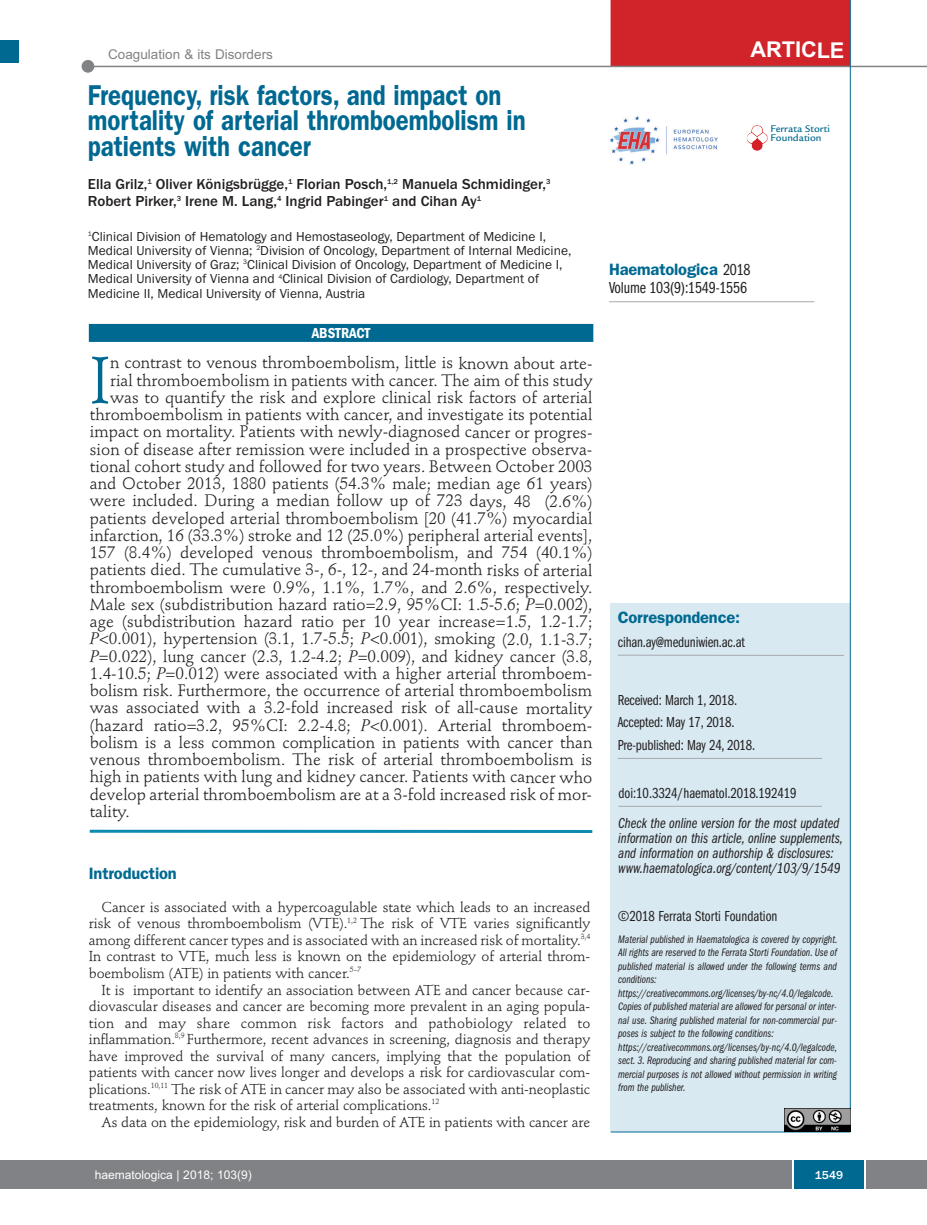
<style>
.page{position:relative;width:927px;height:1225px;background:#fff}
.page>*{position:absolute;margin:0;border:0;box-sizing:border-box;transform-origin:0 0}
.t1{font:64.65px "Stempel Schneidler";color:#006991}
.t2{font:600 28.8px/25.5px "Franklin Gothic";color:#006991;scale:.83 1}
.t3{font:700 21.75px "Arial";letter-spacing:-.01em;color:#fff}
.t4{font:16.5px "Stempel Schneidler";color:#231f20}
.t5{font:600 16.5px "Franklin Gothic";letter-spacing:-.01em;color:#006991}
.t6{font:16.5px "Franklin Gothic Book Cmpr";letter-spacing:-.01em;color:#231f20}
.t7{font:15px/15px "Franklin Gothic Book Cmpr Ital";color:#231f20}
.t8{font:15px/22.5px "Franklin Gothic Book Cmpr";letter-spacing:-.01em;color:#231f20}
.t9{font:500 15px/16.5px "Franklin Gothic";color:#231f20}
.t10{font:600 condensed 15px "Franklin Gothic";letter-spacing:-.005em;color:#fff}
.t11{font:14.25px/16.5px "Stempel Schneidler";letter-spacing:-.005em;color:#231f20;text-align:justify}
.t12{font:13.5px/14.2px "Franklin Gothic";color:#231f20}
.t13{font:13.5px "Arial";color:#808285}
.t14{font:12px "Arial";color:#fff}
.t15{font:500 12px "Franklin Gothic";color:#fff}
.t16{font:11.25px/13.5px "Franklin Gothic Book Cmpr Ital";color:#231f20}
.t17{font:500 10.5px/9px "Legacy Sans";color:#006991}
.s1{font-style:italic}
.s2{font-family:"Franklin Gothic Book Cmpr";font-weight:400;color:#231f20}
</style>
<div class="page">
<div style="left:18px;top:1160px;width:909px;height:28px;background:#808285"></div>
<div style="left:794px;top:1160px;width:70px;height:28px;background:#006991"></div>
<hr style="left:792px;top:1160px;width:2px;height:28px;background:#fff">
<hr style="left:864px;top:1160px;width:2px;height:28px;background:#fff">
<div style="left:611px;top:603px;width:239px;height:529px;background:#d8e9f1"></div>
<hr style="left:618px;top:758px;width:204px;height:1px;background:#a8a9ad">
<hr style="left:618px;top:655px;width:226px;height:1px;background:#a8a9ad">
<hr style="left:611px;top:1131px;width:239px;height:1px;background:#006991">
<img style="left:747px;top:125px;width:20px;height:26px">
<img style="left:609px;top:116px;width:109px;height:49px">
<hr style="left:609px;top:301px;width:205px;height:1px;background:#a8a9ad">
<div style="left:611px;top:0;width:239px;height:67px;background:#d1232a"></div>
<hr style="left:87px;top:66px;width:840px;height:1px;background:#808285">
<div style="left:82px;top:60px;width:12px;height:13px;background:#808285;border-radius:50%"></div>
<hr style="left:618px;top:806px;width:204px;height:1px;background:#a8a9ad">
<hr style="left:850px;top:0;width:1px;height:1131px;background:#006991">
<img style="left:785px;top:1108px;width:65px;height:23px">
<div style="left:0;top:40px;width:19px;height:22px;background:#006991"></div>
<div style="left:0;top:1160px;width:18px;height:28px;background:#808285"></div>
<svg style="left:90px;top:829px;width:502px;height:4px;background:#48a6c2"></svg>
<div style="left:89px;top:324px;width:504px;height:18px;background:#006991"></div>
<p class="t13" style="left:108px;top:47px;width:166px">Coagulation &amp; its Disorders</p>
<h3 class="t3" style="left:751px;top:37px;width:95px">ARTICLE</h3>
<h2 class="t2" style="left:88px;top:85px;width:529px">Frequency, risk factors, and impact on mortality of arterial thromboembolism in patients with cancer</h2>
<p class="t9" style="left:88px;top:176px;width:464px">Ella Grilz,<sup>1</sup> Oliver Königsbrügge,<sup>1</sup> Florian Posch,<sup>1,2</sup> Manuela Schmidinger,<sup>3<br></sup>Robert Pirker,<sup>3</sup> Irene M. Lang,<sup>4</sup> Ingrid Pabinger<sup>1</sup> and Cihan Ay<sup>1</sup></p>
<p class="t12" style="left:88px;top:229px;width:485px"><sup>1</sup>Clinical Division of Hematology and Hemostaseology, Department of Medicine I, Medical University of Vienna; <sup>2</sup>Division of Oncology, Department of Internal Medicine, Medical University of Graz; <sup>3</sup>Clinical Division of Oncology, Department of Medicine I, Medical University of Vienna and <sup>4</sup>Clinical Division of Cardiology, Department of Medicine II, Medical University of Vienna, Austria</p>
<p class="t10" style="left:312px;top:328px;width:60px">ABSTRACT</p>
<h1 class="t1" style="left:90px;top:354px;width:22px">I</h1>
<p class="t4" style="left:110px;top:356px;width:484px">n contrast to venous thromboembolism, little is known about arte-</p>
<p class="t4" style="left:110px;top:373px;width:484px">rial thromboembolism in patients with cancer. The aim of this study</p>
<p class="t4" style="left:110px;top:390px;width:484px">was to quantify the risk and explore clinical risk factors of arterial</p>
<p class="t4" style="left:90px;top:408px;width:504px">thromboembolism in patients with cancer, and investigate its potential</p>
<p class="t4" style="left:90px;top:425px;width:504px">impact on mortality. Patients with newly-diagnosed cancer or progres-</p>
<p class="t4" style="left:90px;top:442px;width:504px">sion of disease after remission were included in a prospective observa-</p>
<p class="t4" style="left:90px;top:459px;width:504px">tional cohort study and followed for two years. Between October 2003</p>
<p class="t4" style="left:90px;top:477px;width:504px">and October 2013, 1880 patients (54.3% male; median age 61 years)</p>
<p class="t4" style="left:90px;top:494px;width:504px">were included. During a median follow up of 723 days, 48 (2.6%)</p>
<p class="t4" style="left:90px;top:511px;width:504px">patients developed arterial thromboembolism [20 (41.7%) myocardial</p>
<p class="t4" style="left:90px;top:528px;width:504px">infarction, 16 (33.3%) stroke and 12 (25.0%) peripheral arterial events],</p>
<p class="t4" style="left:90px;top:546px;width:504px">157 (8.4%) developed venous thromboembolism, and 754 (40.1%)</p>
<p class="t4" style="left:90px;top:563px;width:504px">patients died. The cumulative 3-, 6-, 12-, and 24-month risks of arterial</p>
<p class="t4" style="left:90px;top:580px;width:504px">thromboembolism were 0.9%, 1.1%, 1.7%, and 2.6%, respectively.</p>
<p class="t4" style="left:90px;top:597px;width:504px">Male sex (subdistribution hazard ratio=2.9, 95%CI: 1.5-5.6; <span class="s1">P</span>=0.002),</p>
<p class="t4" style="left:90px;top:614px;width:504px">age (subdistribution hazard ratio per 10 year increase=1.5, 1.2-1.7;</p>
<p class="t4" style="left:90px;top:632px;width:504px"><span class="s1">P</span>&lt;0.001), hypertension (3.1, 1.7-5.5; <span class="s1">P</span>&lt;0.001), smoking (2.0, 1.1-3.7;</p>
<p class="t4" style="left:90px;top:649px;width:504px"><span class="s1">P</span>=0.022), lung cancer (2.3, 1.2-4.2; <span class="s1">P</span>=0.009), and kidney cancer (3.8,</p>
<p class="t4" style="left:90px;top:666px;width:504px">1.4-10.5; <span class="s1">P</span>=0.012) were associated with a higher arterial thromboem-</p>
<p class="t4" style="left:90px;top:683px;width:504px">bolism risk. Furthermore, the occurrence of arterial thromboembolism</p>
<p class="t4" style="left:90px;top:701px;width:504px">was associated with a 3.2-fold increased risk of all-cause mortality</p>
<p class="t4" style="left:90px;top:718px;width:504px">(hazard ratio=3.2, 95%CI: 2.2-4.8; <span class="s1">P</span>&lt;0.001). Arterial thromboem-</p>
<p class="t4" style="left:90px;top:735px;width:504px">bolism is a less common complication in patients with cancer than</p>
<p class="t4" style="left:90px;top:752px;width:504px">venous thromboembolism. The risk of arterial thromboembolism is</p>
<p class="t4" style="left:90px;top:770px;width:504px">high in patients with lung and kidney cancer. Patients with cancer who</p>
<p class="t4" style="left:90px;top:787px;width:504px">develop arterial thromboembolism are at a 3-fold increased risk of mor-</p>
<p class="t4" style="left:90px;top:804px;width:42px">tality.</p>
<p class="t5" style="left:89px;top:867px;width:89px">Introduction</p>
<p class="t11" style="left:89px;top:900px;width:503px;text-indent:13px">Cancer is associated with a hypercoagulable state which leads to an increased risk of venous thromboembolism (VTE).<sup>1,2</sup> The risk of VTE varies significantly among different cancer types and is associated with an increased risk of mortality.<sup>3,4<br></sup>In contrast to VTE, much less is known on the epidemiology of arterial throm&shy;boembolism (ATE) in patients with cancer.<sup>5–7</sup></p>
<p class="t11" style="left:89px;top:982px;width:503px;text-indent:13px">It is important to identify an association between ATE and cancer because car&shy;diovascular diseases and cancer are becoming more prevalent in an aging popula&shy;tion and may share common risk factors and pathobiology related to inflammation.<sup>8,9</sup> Furthermore, recent advances in screening, diagnosis and therapy have improved the survival of many cancers, implying that the population of patients with cancer now lives longer and develops a risk for cardiovascular com&shy;plications.<sup>10,11</sup> The risk of ATE in cancer may also be associated with anti-neoplastic treatments, known for the risk of arterial complications.<sup>12</sup></p>
<p class="t11" style="left:102px;top:1114px;width:490px">As data on the epidemiology, risk and burden of ATE in patients with cancer are</p>
<p class="t17" style="left:771px;top:125px;width:61px">Ferrata Storti<br>Foundation</p>
<p class="t5" style="left:609px;top:264px;width:143px">Haematologica <span class="s2">2018</span></p>
<p class="t6" style="left:609px;top:282px;width:140px">Volume 103(9):1549-1556</p>
<p class="t5" style="left:618px;top:612px;width:124px">Correspondence:</p>
<p class="t8" style="left:618px;top:631px;width:129px">cihan.ay@meduniwien.ac.at</p>
<p class="t8" style="left:618px;top:690px;width:139px">Received: March 1, 2018.<br>Accepted: May 17, 2018.<br>Pre-published: May 24, 2018.</p>
<p class="t8" style="left:618px;top:782px;width:180px">doi:10.3324/haematol.2018.192419</p>
<p class="t7" style="left:618px;top:817px;width:226px">Check the online version for the most updated information on this article, online supplements, and information on authorship &amp; disclosures: www.haematologica.org/content/103/9/1549</p>
<p class="t8" style="left:618px;top:906px;width:161px">©2018 Ferrata Storti Foundation</p>
<p class="t16" style="left:618px;top:933px;width:221px">Material published in Haematologica is covered by copyright.<br>All rights are reserved to the Ferrata Storti Foundation. Use of published material is allowed under the following terms and conditions: https://creativecommons.org/licenses/by-nc/4.0/legalcode.<br>Copies of published material are allowed for personal or inter&shy;nal use. Sharing published material for non-commercial pur&shy;poses is subject to the following conditions: https://creativecommons.org/licenses/by-nc/4.0/legalcode, sect. 3. Reproducing and sharing published material for com&shy;mercial purposes is not allowed without permission in writing from the publisher.</p>
<p class="t14" style="left:95px;top:1167px;width:158px">haematologica | 2018; 103(9)</p>
<p class="t15" style="left:815px;top:1167px;width:30px">1549</p>
</div>
